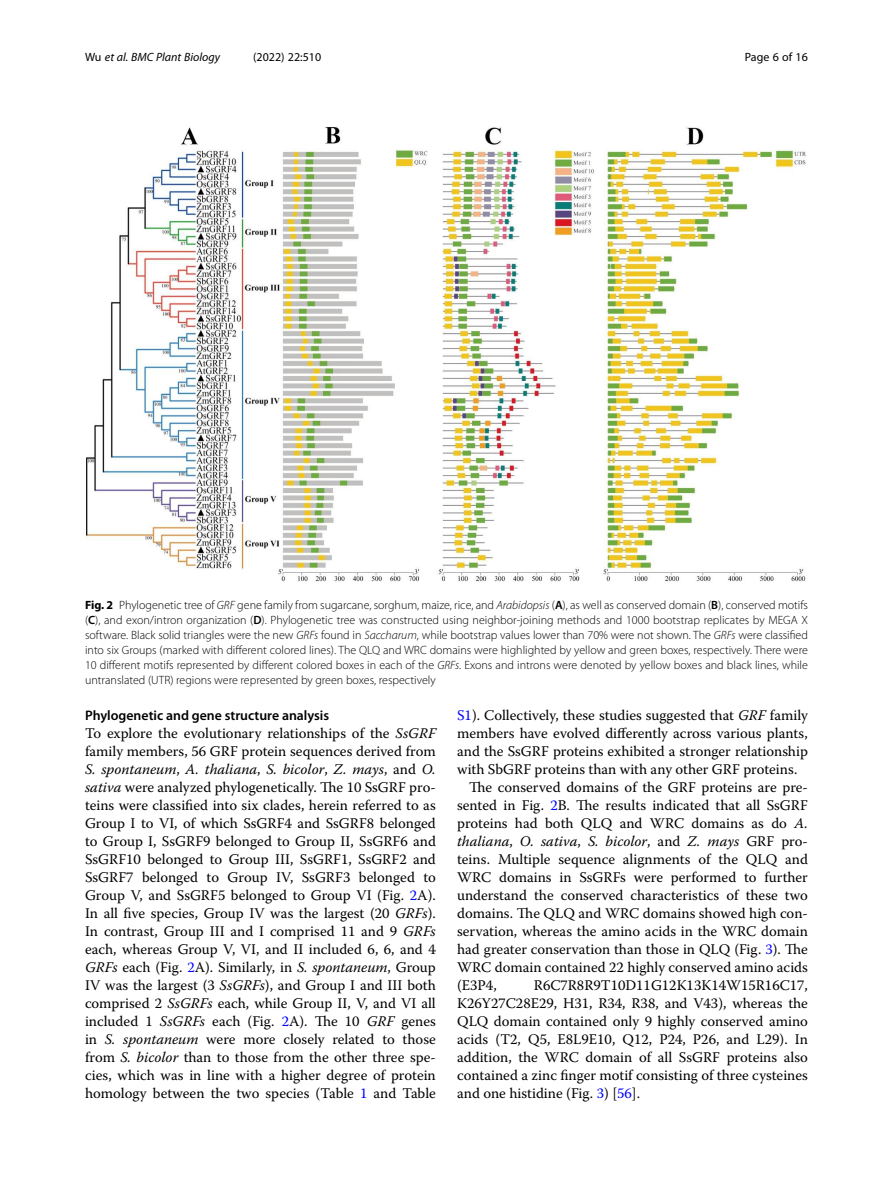
<style>
.page{position:relative;width:893px;height:1191px;background:#fff}
.page>*{position:absolute;margin:0;border:0;box-sizing:border-box;transform-origin:0 0}
.Body_Text{font:14.7px/18px "Warnock Pro";color:#000;text-align:justify}
.Body_Text_Indent{font:14.7px/18px "Warnock Pro";color:#000;text-align:justify}
.Head_2{font:600 13.8px "Myriad Pro";color:#000}
.Figure_Caption{font:300 12px/15px "Myriad Pro";color:#000;text-align:justify}
.t1{font:italic 12px "Myriad Pro";color:#000}
.t2{font:12px "Myriad Pro";color:#000}
.s1{font-style:normal}
.s2{font-weight:700}
.s3{font-style:italic}
.s4{font-weight:600}
.s5{color:#00f}
</style>
<div class="page">
<img style="left:86px;top:127px;width:720px;height:455px">
<p class="t1" style="left:85px;top:50px;width:137px"><span class="s1">Wu</span> et al. BMC Plant Biology</p>
<p class="t2" style="left:253px;top:50px;width:70px">(2022) 22:510</p>
<p class="t2" style="left:745px;top:50px;width:65px">Page 6 of 16</p>
<p class="Figure_Caption" style="left:85px;top:597px;width:724px"><span class="s2">Fig. 2</span> Phylogenetic tree of <span class="s3">GRF</span> gene family from sugarcane, sorghum, maize, rice, and <span class="s3">Arabidopsis</span> (<span class="s4">A</span>), as well as conserved domain (<span class="s4">B</span>), conserved motifs (<span class="s4">C</span>), and exon/intron organization (<span class="s4">D</span>). Phylogenetic tree was constructed using neighbor-joining methods and 1000 bootstrap replicates by MEGA X software. Black solid triangles were the new <span class="s3">GRFs</span> found in <span class="s3">Saccharum</span>, while bootstrap values lower than 70% were not shown. The <span class="s3">GRFs</span> were classified into six Groups (marked with different colored lines). The QLQ and WRC domains were highlighted by yellow and green boxes, respectively. There were 10 different motifs represented by different colored boxes in each of the <span class="s3">GRFs</span>. Exons and introns were denoted by yellow boxes and black lines, while untranslated (UTR) regions were represented by green boxes, respectively</p>
<p class="Head_2" style="left:85px;top:707px;width:246px">Phylogenetic and gene structure analysis</p>
<p class="Body_Text" style="left:85px;top:724px;width:352px">To explore the evolutionary relationships of the <span class="s3">SsGRF </span>family members, 56 GRF protein sequences derived from <span class="s3">S. spontaneum</span>, <span class="s3">A. thaliana</span>, <span class="s3">S. bicolor</span>, <span class="s3">Z. mays</span>, and <span class="s3">O. sativa</span> were analyzed phylogenetically. The 10 SsGRF pro&shy;teins were classified into six clades, herein referred to as Group I to VI, of which SsGRF4 and SsGRF8 belonged to Group I, SsGRF9 belonged to Group II, SsGRF6 and SsGRF10 belonged to Group III, SsGRF1, SsGRF2 and SsGRF7 belonged to Group IV, SsGRF3 belonged to Group V, and SsGRF5 belonged to Group VI (Fig. <span class="s5">2</span>A).<br>In all five species, Group IV was the largest (20 <span class="s3">GRFs</span>).<br>In contrast, Group III and I comprised 11 and 9 <span class="s3">GRFs </span>each, whereas Group V, VI, and II included 6, 6, and 4<br><span class="s3">GRFs</span> each (Fig. <span class="s5">2</span>A). Similarly, in <span class="s3">S. spontaneum</span>, Group IV was the largest (3 <span class="s3">SsGRFs</span>), and Group I and III both comprised 2 <span class="s3">SsGRFs</span> each, while Group II, V, and VI all included 1 <span class="s3">SsGRFs</span> each (Fig. <span class="s5">2</span>A). The 10 <span class="s3">GRF</span> genes in <span class="s3">S. spontaneum</span> were more closely related to those from <span class="s3">S. bicolor</span> than to those from the other three spe&shy;cies, which was in line with a higher degree of protein homology between the two species (Table <span class="s5">1</span> and Table</p>
<p class="Body_Text" style="left:457px;top:706px;width:352px"><span class="s5">S1</span>). Collectively, these studies suggested that <span class="s3">GRF</span> family members have evolved differently across various plants, and the SsGRF proteins exhibited a stronger relationship with SbGRF proteins than with any other GRF proteins.</p>
<p class="Body_Text_Indent" style="left:457px;top:778px;width:352px;text-indent:12px">The conserved domains of the GRF proteins are pre&shy;sented in Fig. <span class="s5">2</span>B. The results indicated that all SsGRF proteins had both QLQ and WRC domains as do <span class="s3">A. thaliana</span>, <span class="s3">O. sativa</span>, <span class="s3">S. bicolor</span>, and <span class="s3">Z. mays</span> GRF pro&shy;teins. Multiple sequence alignments of the QLQ and WRC domains in SsGRFs were performed to further understand the conserved characteristics of these two domains. The QLQ and WRC domains showed high con&shy;servation, whereas the amino acids in the WRC domain had greater conservation than those in QLQ (Fig. <span class="s5">3</span>). The WRC domain contained 22 highly conserved amino acids (E3P4,</p>
<p class="Body_Text_Indent" style="left:457px;top:976px;width:352px;text-indent:77px">R6C7R8R9T10D11G12K13K14W15R16C17, K26Y27C28E29, H31, R34, R38, and V43), whereas the QLQ domain contained only 9 highly conserved amino acids (T2, Q5, E8L9E10, Q12, P24, P26, and L29). In addition, the WRC domain of all SsGRF proteins also contained a zinc finger motif consisting of three cysteines and one histidine (Fig. <span class="s5">3</span>) [<span class="s5">56</span>].</p>
</div>
